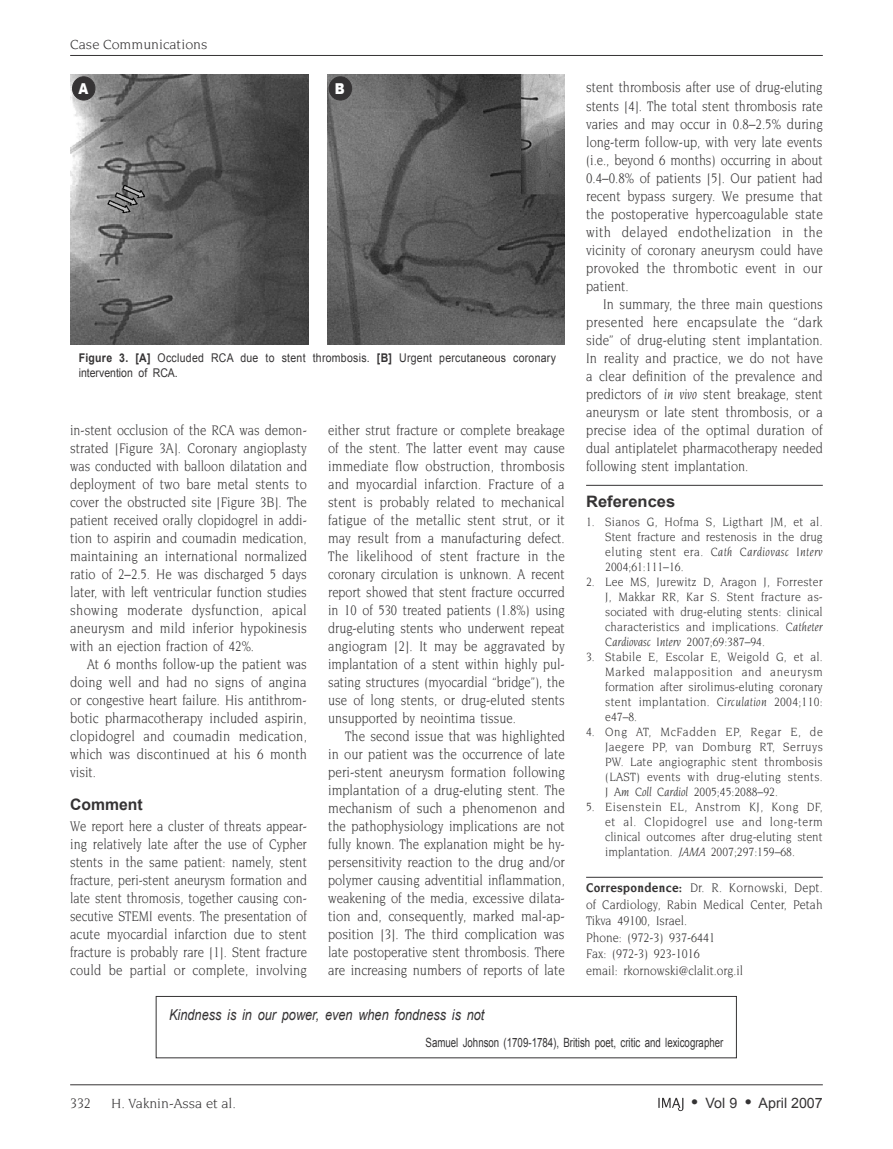
<style>
.page{position:relative;width:893px;height:1149px;background:#fff}
.page>*{position:absolute;margin:0;border:0;box-sizing:border-box;transform-origin:0 0}
.t1{font:700 15.75px "Arial";color:#353334;scale:1.05 1}
.t2{font:700 15.75px "Arial";color:#353334}
.t3{font:15px/18px "Novarese";color:#353334;text-align:justify;scale:.84 1}
.t4{font:15px/18px "Novarese";color:#353334;text-align:justify;scale:.85 1}
.t5{font:15px/18px "Novarese";color:#353334;text-align:justify;scale:.86 1}
.t6{font:15px/18px "Novarese";color:#353334;text-align:justify;scale:.83 1}
.t7{font:italic 15px "Arial";color:#353334;scale:.85 1}
.t8{font:15px "Novarese";color:#353334;scale:.92 1}
.t9{font:900 15px "Arial";color:#fff;scale:.85 1}
.t10{font:14.25px "Novarese";color:#353334}
.t11{font:14.25px "Arial";color:#353334}
.t12{font:13.5px/16.5px "Novarese";color:#353334;scale:.89 1}
.t13{font:12.9px/15px "Novarese";color:#353334;text-align:justify;scale:.9 1}
.t14{font:12.75px "Arial";color:#353334;scale:.76 1}
.t15{font:12px/15px "Arial";letter-spacing:.03em;color:#353334;scale:.88 1}
.s1{font-weight:700}
.s2{font-style:italic}
.s3{font-weight:700;font-size:18px}
</style>
<div class="page">
<hr style="left:70px;top:1084px;width:753px;height:1px;background:#353334">
<svg style="left:658px;top:1097px;width:25px;height:13px"></svg>
<hr style="left:586px;top:485px;width:237px;height:1px;background:#353334">
<hr style="left:586px;top:876px;width:237px;height:1px;background:#353334">
<img style="left:70px;top:74px;width:238px;height:270px">
<img style="left:327px;top:74px;width:237px;height:270px">
<div style="left:156px;top:995px;width:581px;height:62px;border:1px solid #353334"></div>
<div style="left:73px;top:77px;width:22px;height:23px;background:#353334;border-radius:50%"></div>
<div style="left:72px;top:77px;width:23px;height:23px;border:1px solid #353334;border-radius:50%"></div>
<div style="left:329px;top:77px;width:23px;height:23px;background:#353334;border-radius:50%"></div>
<div style="left:329px;top:77px;width:23px;height:23px;border:1px solid #353334;border-radius:50%"></div>
<hr style="left:70px;top:55px;width:753px;height:1px;background:#353334">
<p class="t10" style="left:70px;top:37px;width:139px">Case Communications</p>
<p class="t9" style="left:78px;top:78px;width:13px">A</p>
<p class="t9" style="left:335px;top:78px;width:13px">B</p>
<p class="t15" style="left:79px;top:350px;width:544px"><span class="s1">Figure 3. [A]</span> Occluded RCA due to stent thrombosis. <span class="s1">[B]</span> Urgent percutaneous coronary intervention of RCA.</p>
<p class="t3" style="left:70px;top:420px;width:283px">in-stent occlusion of the RCA was demon&shy;strated [Figure 3A]. Coronary angioplasty was conducted with balloon dilatation and deployment of two bare metal stents to cover the obstructed site [Figure 3B]. The patient received orally clopidogrel in addi&shy;tion to aspirin and coumadin medication, maintaining an international normalized ratio of 2–2.5. He was discharged 5 days later, with left ventricular function studies showing moderate dysfunction, apical aneurysm and mild inferior hypokinesis with an ejection fraction of 42%.</p>
<p class="t4" style="left:70px;top:654px;width:280px;text-indent:17px">At 6 months follow-up the patient was doing well and had no signs of angina or congestive heart failure. His antithrom&shy;botic pharmacotherapy included aspirin, clopidogrel and coumadin medication, which was discontinued at his 6 month visit.</p>
<p class="t2" style="left:70px;top:794px;width:74px">Comment</p>
<p class="t6" style="left:70px;top:816px;width:287px">We report here a cluster of threats appear&shy;ing relatively late after the use of Cypher stents in the same patient: namely, stent fracture, peri-stent aneurysm formation and late stent thromosis, together causing con&shy;secutive STEMI events. The presentation of acute myocardial infarction due to stent fracture is probably rare [1]. Stent fracture could be partial or complete, involving</p>
<p class="t3" style="left:328px;top:420px;width:283px">either strut fracture or complete breakage of the stent. The latter event may cause immediate flow obstruction, thrombosis and myocardial infarction. Fracture of a stent is probably related to mechanical fatigue of the metallic stent strut, or it may result from a manufacturing defect.<br>The likelihood of stent fracture in the coronary circulation is unknown. A recent report showed that stent fracture occurred in 10 of 530 treated patients (1.8%) using drug-eluting stents who underwent repeat angiogram [2]. It may be aggravated by implantation of a stent within highly pul&shy;sating structures (myocardial “bridge”), the use of long stents, or drug-eluted stents unsupported by neointima tissue.</p>
<p class="t5" style="left:328px;top:726px;width:277px;text-indent:17px">The second issue that was highlighted in our patient was the occurrence of late peri-stent aneurysm formation following implantation of a drug-eluting stent. The mechanism of such a phenomenon and the pathophysiology implications are not fully known. The explanation might be hy&shy;persensitivity reaction to the drug and/or polymer causing adventitial inflammation, weakening of the media, excessive dilata&shy;tion and, consequently, marked mal-ap&shy;position [3]. The third complication was late postoperative stent thrombosis. There are increasing numbers of reports of late</p>
<p class="t4" style="left:586px;top:78px;width:280px">stent thrombosis after use of drug-eluting stents [4]. The total stent thrombosis rate varies and may occur in 0.8–2.5% during long-term follow-up, with very late events (i.e., beyond 6 months) occurring in about 0.4–0.8% of patients [5]. Our patient had recent bypass surgery. We presume that the postoperative hypercoagulable state with delayed endothelization in the vicinity of coronary aneurysm could have provoked the thrombotic event in our patient.</p>
<p class="t4" style="left:586px;top:294px;width:280px;text-indent:17px">In summary, the three main questions presented here encapsulate the “dark side” of drug-eluting stent implantation.<br>In reality and practice, we do not have a clear definition of the prevalence and predictors of <span class="s2">in vivo</span> stent breakage, stent aneurysm or late stent thrombosis, or a precise idea of the optimal duration of dual antiplatelet pharmacotherapy needed following stent implantation.</p>
<p class="t1" style="left:586px;top:491px;width:86px">References</p>
<p class="t13" style="left:605px;top:514px;width:243px;text-indent:-19px">1. Sianos G, Hofma S, Ligthart JM, et al.<br>Stent fracture and restenosis in the drug eluting stent era. <span class="s2">Cath Cardiovasc Interv </span>2004;61:111–16.</p>
<p class="t13" style="left:605px;top:574px;width:243px;text-indent:-19px">2. Lee MS, Jurewitz D, Aragon J, Forrester J, Makkar RR, Kar S. Stent fracture as&shy;sociated with drug-eluting stents: clinical characteristics and implications. <span class="s2">Catheter Cardiovasc Interv</span> 2007;69:387–94.</p>
<p class="t13" style="left:605px;top:649px;width:243px;text-indent:-19px">3. Stabile E, Escolar E, Weigold G, et al.<br>Marked malapposition and aneurysm formation after sirolimus-eluting coronary stent implantation. <span class="s2">Circulation</span> 2004;110: e47–8.</p>
<p class="t13" style="left:605px;top:724px;width:243px;text-indent:-19px">4. Ong AT, McFadden EP, Regar E, de Jaegere PP, van Domburg RT, Serruys PW. Late angiographic stent thrombosis (LAST) events with drug-eluting stents.<br><span class="s2">J Am Coll Cardiol</span> 2005;45:2088–92.</p>
<p class="t13" style="left:605px;top:799px;width:243px;text-indent:-19px">5. Eisenstein EL, Anstrom KJ, Kong DF, et al. Clopidogrel use and long-term clinical outcomes after drug-eluting stent implantation. <span class="s2">JAMA</span> 2007;297:159–68.</p>
<p class="t12" style="left:586px;top:879px;width:267px"><span class="s1">Correspondence:</span> Dr. R. Kornowski, Dept. of Cardiology, Rabin Medical Center, Petah<br>Tikva 49100, Israel.<br>Phone: (972-3) 937-6441<br>Fax: (972-3) 923-1016<br>email: rkornowski@clalit.org.il</p>
<p class="t7" style="left:169px;top:1005px;width:373px">Kindness is in our power, even when fondness is not</p>
<p class="t14" style="left:426px;top:1033px;width:393px">Samuel Johnson (1709-1784), British poet, critic and lexicographer</p>
<p class="t8" style="left:70px;top:1094px;width:24px">332</p>
<p class="t10" style="left:111px;top:1095px;width:127px">H. Vaknin-Assa et al.</p>
<p class="t11" style="left:691px;top:1093px;width:133px"><span class="s3">•</span> Vol 9 <span class="s3">•</span> April 2007</p>
</div>
